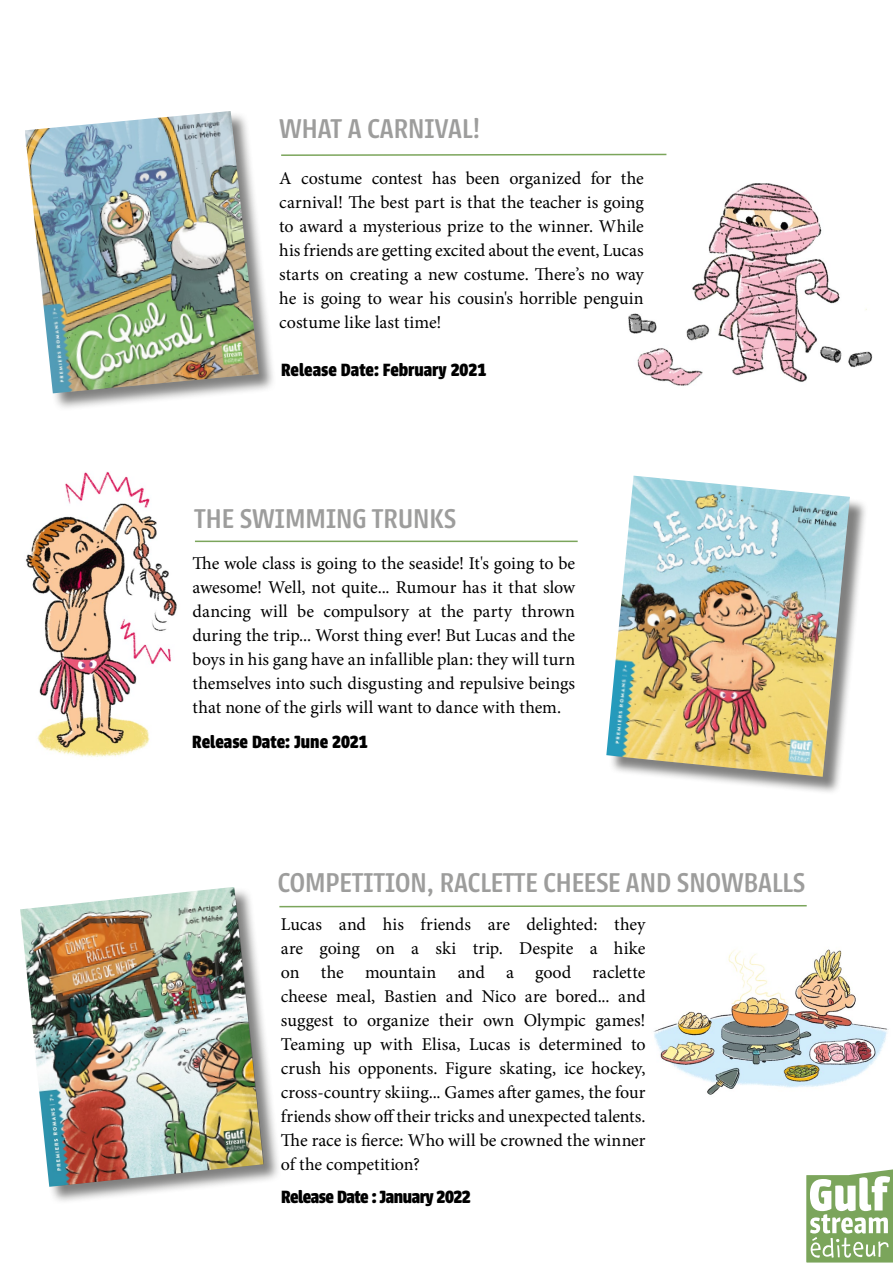
<style>
.page{position:relative;width:893px;height:1263px;background:#fff}
.page>*{position:absolute;margin:0;border:0;box-sizing:border-box;transform-origin:0 0}
.t1{font:500 30px "Urbana";color:#9d9d9c}
.t2{font:700 19.5px "Urbana";color:#000}
.t3{font:700 19.5px "Urbana";letter-spacing:-.025em;color:#000}
.t4{font:18px/24px "Minion Pro";color:#000;text-align:justify}
</style>
<div class="page">
<img style="left:25px;top:471px;width:152px;height:286px">
<img style="left:628px;top:183px;width:245px;height:203px">
<img style="left:653px;top:949px;width:236px;height:146px">
<svg style="left:281px;top:153px;width:386px;height:3px"></svg>
<hr style="left:195px;top:541px;width:383px;height:1px;background:#7ba55b">
<svg style="left:281px;top:905px;width:526px;height:3px"></svg>
<div style="left:21px;top:887px;width:260px;height:317px;background:#575756;opacity:.75"></div>
<img style="left:20px;top:887px;width:243px;height:300px">
<div style="left:25px;top:111px;width:251px;height:300px;background:#575756;opacity:.75"></div>
<img style="left:25px;top:111px;width:234px;height:282px">
<svg style="left:806px;top:1169px;width:87px;height:94px"></svg>
<div style="left:609px;top:478px;width:259px;height:317px;background:#575756;opacity:.75"></div>
<img style="left:606px;top:476px;width:244px;height:301px">
<h1 class="t1" style="left:279px;top:113px;width:203px">WHAT A CARNIVAL!</h1>
<p class="t4" style="left:279px;top:166px;width:366px">A costume contest has been organized for the carnival! The best part is that the teacher is going to award a mysterious prize to the winner. While his friends are getting excited about the event, Lucas starts on creating a new costume. There’s no way he is going to wear his cousin's horrible penguin costume like last time!</p>
<p class="t2" style="left:281px;top:359px;width:207px">Release Date: February 2021</p>
<h1 class="t1" style="left:194px;top:503px;width:264px">THE SWIMMING TRUNKS</h1>
<p class="t4" style="left:193px;top:551px;width:384px">The wole class is going to the seaside! It's going to be awesome! Well, not quite... Rumour has it that slow dancing will be compulsory at the party thrown during the trip... Worst thing ever! But Lucas and the boys in his gang have an infallible plan: they will turn themselves into such disgusting and repulsive beings that none of the girls will want to dance with them.</p>
<p class="t2" style="left:192px;top:731px;width:177px">Release Date: June 2021</p>
<h1 class="t1" style="left:278px;top:866px;width:529px">COMPETITION, RACLETTE CHEESE AND SNOWBALLS</h1>
<p class="t4" style="left:281px;top:913px;width:366px">Lucas and his friends are delighted: they are going on a ski trip. Despite a hike on the mountain and a good raclette cheese meal, Bastien and Nico are bored... and suggest to organize their own Olympic games!<br>Teaming up with Elisa, Lucas is determined to crush his opponents. Figure skating, ice hockey, cross-country skiing... Games after games, the four friends show off their tricks and unexpected talents.<br>The race is fierce: Who will be crowned the winner of the competition?</p>
<p class="t3" style="left:281px;top:1186px;width:191px">Release Date : January 2022</p>
</div>
